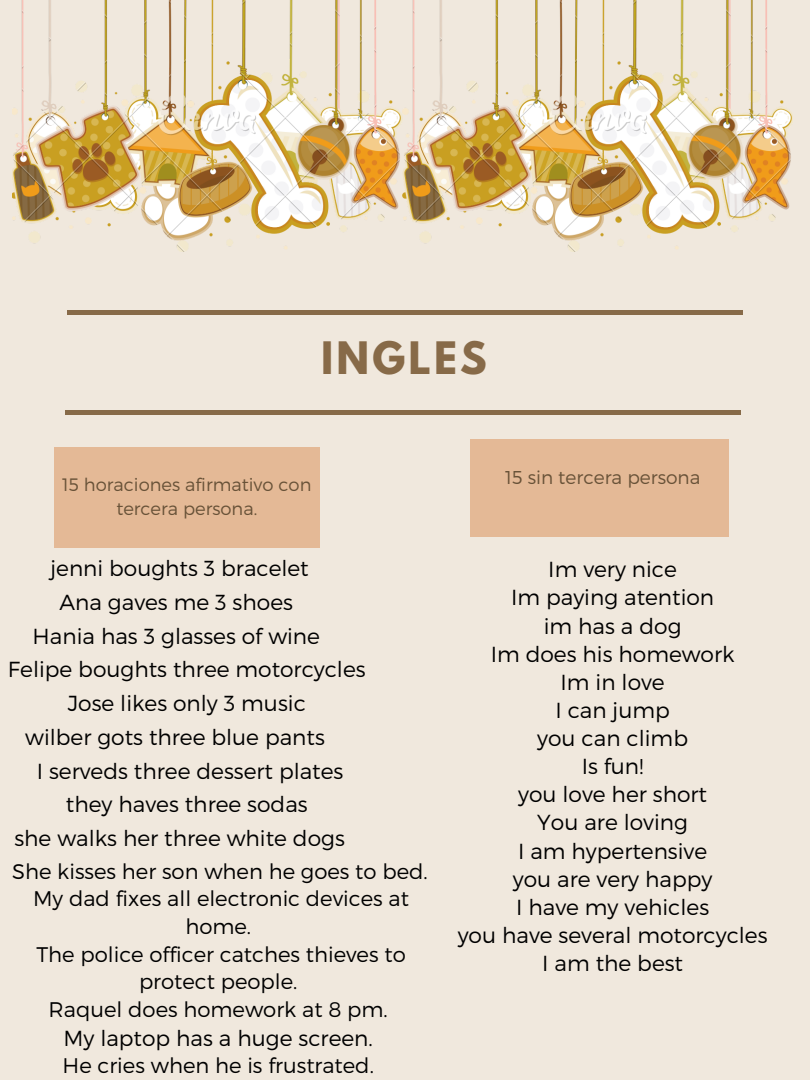
<style>
.page{position:relative;width:810px;height:1080px;background:#f0e8dd}
.page>*{position:absolute;margin:0;border:0;box-sizing:border-box;transform-origin:0 0}
.t1{font:700 39.62px "League Spartan";letter-spacing:.08em;color:#876a48}
.t2{font:300 21.75px/28.1px "Montserrat";color:#000;text-align:center}
.t3{font:300 21.12px/27.6px "Montserrat";color:#000;text-align:center}
.t4{font:300 18.56px "Montserrat";color:#685238}
.t5{font:300 17.94px/23.4px "Montserrat";color:#685238;text-align:center}
</style>
<div class="page">
<hr style="left:67px;top:311px;width:676px;height:3px;background:#876a48">
<hr style="left:65px;top:411px;width:676px;height:3px;background:#876a48">
<div style="left:54px;top:448px;width:266px;height:99px;background:#e4b996"></div>
<div style="left:470px;top:439px;width:259px;height:97px;background:#e4b996"></div>
<img style="left:12px;top:0;width:781px;height:251px">
<h1 class="t1" style="left:321px;top:338px;width:167px">INGLES</h1>
<p class="t5" style="left:62px;top:472px;width:251px">15 horaciones afirmativo con tercera persona.</p>
<p class="t4" style="left:505px;top:466px;width:197px">15 sin tercera persona</p>
<p class="t2" style="left:50px;top:553px;width:260px">jenni boughts 3 bracelet</p>
<p class="t2" style="left:60px;top:587px;width:235px">Ana gaves me 3 shoes</p>
<p class="t2" style="left:33px;top:621px;width:289px">Hania has 3 glasses of wine</p>
<p class="t2" style="left:8px;top:655px;width:359px">Felipe boughts three motorcycles</p>
<p class="t2" style="left:68px;top:688px;width:240px">Jose likes only 3 music</p>
<p class="t2" style="left:25px;top:722px;width:301px">wilber gots three blue pants</p>
<p class="t2" style="left:37px;top:756px;width:308px">I serveds three dessert plates</p>
<p class="t2" style="left:66px;top:789px;width:243px">they haves three sodas</p>
<p class="t2" style="left:14px;top:823px;width:332px">she walks her three white dogs</p>
<p class="t3" style="left:12px;top:856px;width:417px">She kisses her son when he goes to bed.<br>My dad fixes all electronic devices at home.<br>The police officer catches thieves to protect people.<br>Raquel does homework at 8 pm.</p>
<p class="t2" style="left:63px;top:1023px;width:311px">My laptop has a huge screen.</p>
<p class="t3" style="left:63px;top:1050px;width:313px">He cries when he is frustrated.</p>
<p class="t2" style="left:458px;top:554px;width:311px">Im very nice<br>Im paying atention<br>im has a dog<br>Im does his homework<br>Im in love<br>I can jump<br>you can climb<br>Is fun!<br>you love her short<br>You are loving<br>I am hypertensive<br>you are very happy<br>I have my vehicles<br>you have several motorcycles<br>I am the best</p>
</div>
